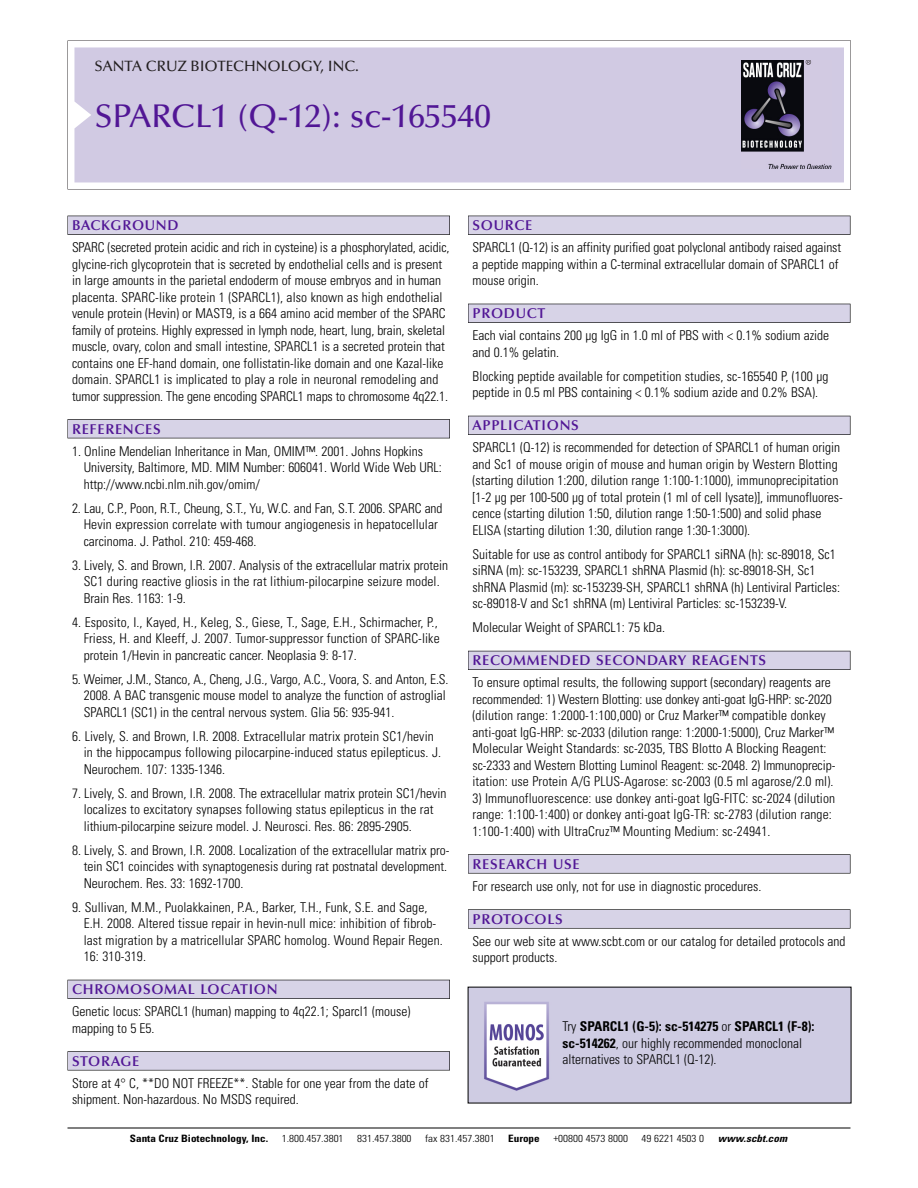
<style>
.page{position:relative;width:918px;height:1188px;background:#fff}
.page>*{position:absolute;margin:0;border:0;box-sizing:border-box;transform-origin:0 0}
.t1{font:500 33px "Optima";color:#511695}
.t2{font:500 15px "Optima";color:#231f20}
.t3{font:600 14.25px "Optima";letter-spacing:.05em;color:#511695}
.t4{font:300 condensed 13.5px/16.5px "Univers";color:#000}
.t5{font:300 condensed 10.2px "Univers";color:#000;scale:1.1 1}
.t6{font:700 condensed 10.2px "Univers";color:#000;scale:1.1 1}
.t7{font:italic 700 condensed 10.2px "Univers";letter-spacing:.005em;color:#000;scale:1.1 1}
.s1{font-weight:700}
</style>
<div class="page">
<svg style="left:68px;top:40px;width:783px;height:149px"></svg>
<div style="left:74px;top:47px;width:770px;height:135px;background:#d1cae3"></div>
<img style="left:741px;top:60px;width:90px;height:108px">
<div style="left:68px;top:216px;width:382px;height:19px;background:#525155"></div>
<div style="left:68px;top:216px;width:381px;height:18px;background:#d7d3e7"></div>
<div style="left:68px;top:419px;width:382px;height:19px;background:#525155"></div>
<div style="left:68px;top:420px;width:381px;height:18px;background:#d7d3e7"></div>
<div style="left:68px;top:980px;width:382px;height:19px;background:#525158"></div>
<div style="left:68px;top:980px;width:381px;height:18px;background:#d7d3e7"></div>
<div style="left:68px;top:1051px;width:382px;height:19px;background:#575759"></div>
<div style="left:68px;top:1052px;width:381px;height:18px;background:#d7d3e7"></div>
<div style="left:468px;top:216px;width:382px;height:19px;background:#525155"></div>
<div style="left:468px;top:216px;width:382px;height:18px;background:#d7d3e7"></div>
<div style="left:468px;top:304px;width:382px;height:19px;background:#515055"></div>
<div style="left:468px;top:304px;width:382px;height:18px;background:#d7d3e7"></div>
<div style="left:468px;top:416px;width:382px;height:19px;background:#525158"></div>
<div style="left:468px;top:416px;width:382px;height:18px;background:#d7d3e7"></div>
<div style="left:468px;top:651px;width:382px;height:19px;background:#54535a"></div>
<div style="left:468px;top:651px;width:382px;height:18px;background:#d7d3e7"></div>
<svg style="left:468px;top:854px;width:382px;height:20px"></svg>
<div style="left:468px;top:855px;width:382px;height:18px;background:#d7d3e7"></div>
<div style="left:468px;top:909px;width:382px;height:20px;background:#666667"></div>
<div style="left:468px;top:910px;width:382px;height:18px;background:#d7d3e7"></div>
<hr style="left:68px;top:1128px;width:782px;height:1px;background:#000">
<img style="left:470px;top:989px;width:379px;height:112px">
<p class="t2" style="left:94px;top:61px;width:266px">SANTA CRUZ BIOTECHNOLOGY, INC.</p>
<h1 class="t1" style="left:94px;top:103px;width:398px">SPARCL1 (Q-12): sc-165540</h1>
<p class="t3" style="left:72px;top:219px;width:108px">BACKGROUND</p>
<p class="t4" style="left:72px;top:240px;width:379px">SPARC (secreted protein acidic and rich in cysteine) is a phosphorylated, acidic, glycine-rich glycoprotein that is secreted by endothelial cells and is present in large amounts in the parietal endoderm of mouse embryos and in human placenta. SPARC-like protein 1 (SPARCL1), also known as high endothelial venule protein (Hevin) or MAST9, is a 664 amino acid member of the SPARC family of proteins. Highly expressed in lymph node, heart, lung, brain, skeletal muscle, ovary, colon and small intestine, SPARCL1 is a secreted protein that contains one EF-hand domain, one follistatin-like domain and one Kazal-like domain. SPARCL1 is implicated to play a role in neuronal remodeling and tumor suppression. The gene encoding SPARCL1 maps to chromosome 4q22.1.</p>
<p class="t3" style="left:72px;top:423px;width:90px">REFERENCES</p>
<p class="t4" style="left:84px;top:444px;width:360px;text-indent:-12px">1. Online Mendelian Inheritance in Man, OMIM™. 2001. Johns Hopkins<br>University, Baltimore, MD. MIM Number: 606041. World Wide Web URL: http://www.ncbi.nlm.nih.gov/omim/</p>
<p class="t4" style="left:84px;top:501px;width:360px;text-indent:-12px">2. Lau, C.P., Poon, R.T., Cheung, S.T., Yu, W.C. and Fan, S.T. 2006. SPARC and<br>Hevin expression correlate with tumour angiogenesis in hepatocellular carcinoma. J. Pathol. 210: 459-468.</p>
<p class="t4" style="left:84px;top:558px;width:366px;text-indent:-12px">3. Lively, S. and Brown, I.R. 2007. Analysis of the extracellular matrix protein<br>SC1 during reactive gliosis in the rat lithium-pilocarpine seizure model.<br>Brain Res. 1163: 1-9.</p>
<p class="t4" style="left:84px;top:615px;width:357px;text-indent:-12px">4. Esposito, I., Kayed, H., Keleg, S., Giese, T., Sage, E.H., Schirmacher, P.,<br>Friess, H. and Kleeff, J. 2007. Tumor-suppressor function of SPARC-like protein 1/Hevin in pancreatic cancer. Neoplasia 9: 8-17.</p>
<p class="t4" style="left:84px;top:672px;width:366px;text-indent:-12px">5. Weimer, J.M., Stanco, A., Cheng, J.G., Vargo, A.C., Voora, S. and Anton, E.S.<br>2008. A BAC transgenic mouse model to analyze the function of astroglial<br>SPARCL1 (SC1) in the central nervous system. Glia 56: 935-941.</p>
<p class="t4" style="left:84px;top:729px;width:359px;text-indent:-12px">6. Lively, S. and Brown, I.R. 2008. Extracellular matrix protein SC1/hevin in the hippocampus following pilocarpine-induced status epilepticus. J.<br>Neurochem. 107: 1335-1346.</p>
<p class="t4" style="left:84px;top:786px;width:364px;text-indent:-12px">7. Lively, S. and Brown, I.R. 2008. The extracellular matrix protein SC1/hevin localizes to excitatory synapses following status epilepticus in the rat lithium-pilocarpine seizure model. J. Neurosci. Res. 86: 2895-2905.</p>
<p class="t4" style="left:84px;top:843px;width:367px;text-indent:-12px">8. Lively, S. and Brown, I.R. 2008. Localization of the extracellular matrix pro&shy;tein SC1 coincides with synaptogenesis during rat postnatal development.<br>Neurochem. Res. 33: 1692-1700.</p>
<p class="t4" style="left:84px;top:900px;width:361px;text-indent:-12px">9. Sullivan, M.M., Puolakkainen, P.A., Barker, T.H., Funk, S.E. and Sage, E.H. 2008. Altered tissue repair in hevin-null mice: inhibition of fibrob&shy;last migration by a matricellular SPARC homolog. Wound Repair Regen.<br>16: 310-319.</p>
<p class="t3" style="left:72px;top:984px;width:207px">CHROMOSOMAL LOCATION</p>
<p class="t4" style="left:72px;top:1004px;width:340px">Genetic locus: SPARCL1 (human) mapping to 4q22.1; Sparcl1 (mouse) mapping to 5 E5.</p>
<p class="t3" style="left:72px;top:1055px;width:69px">STORAGE</p>
<p class="t4" style="left:72px;top:1076px;width:358px">Store at 4° C, **DO NOT FREEZE**. Stable for one year from the date of shipment. Non-hazardous. No MSDS required.</p>
<p class="t3" style="left:473px;top:219px;width:61px">SOURCE</p>
<p class="t4" style="left:473px;top:240px;width:370px">SPARCL1 (Q-12) is an affinity purified goat polyclonal antibody raised against a peptide mapping within a C-terminal extracellular domain of SPARCL1 of mouse origin.</p>
<p class="t3" style="left:473px;top:308px;width:74px">PRODUCT</p>
<p class="t4" style="left:473px;top:328px;width:358px">Each vial contains 200 µg IgG in 1.0 ml of PBS with &lt; 0.1% sodium azide and 0.1% gelatin.</p>
<p class="t4" style="left:473px;top:369px;width:357px">Blocking peptide available for competition studies, sc-165540 P, (100 µg peptide in 0.5 ml PBS containing &lt; 0.1% sodium azide and 0.2% BSA).</p>
<p class="t3" style="left:473px;top:420px;width:108px">APPLICATIONS</p>
<p class="t4" style="left:473px;top:440px;width:372px">SPARCL1 (Q-12) is recommended for detection of SPARCL1 of human origin and Sc1 of mouse origin of mouse and human origin by Western Blotting (starting dilution 1:200, dilution range 1:100-1:1000), immunoprecipitation [1-2 µg per 100-500 µg of total protein (1 ml of cell lysate)], immunofluores&shy;cence (starting dilution 1:50, dilution range 1:50-1:500) and solid phase ELISA (starting dilution 1:30, dilution range 1:30-1:3000).</p>
<p class="t4" style="left:473px;top:547px;width:369px">Suitable for use as control antibody for SPARCL1 siRNA (h): sc-89018, Sc1 siRNA (m): sc-153239, SPARCL1 shRNA Plasmid (h): sc-89018-SH, Sc1 shRNA Plasmid (m): sc-153239-SH, SPARCL1 shRNA (h) Lentiviral Particles: sc-89018-V and Sc1 shRNA (m) Lentiviral Particles: sc-153239-V.</p>
<p class="t4" style="left:473px;top:620px;width:194px">Molecular Weight of SPARCL1: 75 kDa.</p>
<p class="t3" style="left:473px;top:655px;width:295px">RECOMMENDED SECONDARY REAGENTS</p>
<p class="t4" style="left:473px;top:675px;width:364px">To ensure optimal results, the following support (secondary) reagents are recommended: 1) Western Blotting: use donkey anti-goat IgG-HRP: sc-2020 (dilution range: 1:2000-1:100,000) or Cruz Marker™ compatible donkey anti-goat IgG-HRP: sc-2033 (dilution range: 1:2000-1:5000), Cruz Marker™ Molecular Weight Standards: sc-2035, TBS Blotto A Blocking Reagent: sc-2333 and Western Blotting Luminol Reagent: sc-2048. 2) Immunoprecip&shy;itation: use Protein A/G PLUS-Agarose: sc-2003 (0.5 ml agarose/2.0 ml).</p>
<p class="t4" style="left:473px;top:791px;width:364px">3) Immunofluorescence: use donkey anti-goat IgG-FITC: sc-2024 (dilution range: 1:100-1:400) or donkey anti-goat IgG-TR: sc-2783 (dilution range:<br>1:100-1:400) with UltraCruz™ Mounting Medium: sc-24941.</p>
<p class="t3" style="left:473px;top:858px;width:109px">RESEARCH USE</p>
<p class="t4" style="left:473px;top:879px;width:290px">For research use only, not for use in diagnostic procedures.</p>
<p class="t3" style="left:473px;top:913px;width:92px">PROTOCOLS</p>
<p class="t4" style="left:473px;top:934px;width:375px">See our web site at www.scbt.com or our catalog for detailed protocols and support products.</p>
<p class="t4" style="left:563px;top:1019px;width:253px">Try <span class="s1">SPARCL1 (G-5): sc-514275</span> or <span class="s1">SPARCL1 (F-8): sc-514262</span>, our highly recommended monoclonal alternatives to SPARCL1 (Q-12).</p>
<p class="t6" style="left:130px;top:1135px;width:127px">Santa Cruz Biotechnology, Inc.</p>
<p class="t5" style="left:282px;top:1135px;width:58px">1.800.457.3801</p>
<p class="t5" style="left:357px;top:1135px;width:51px">831.457.3800</p>
<p class="t5" style="left:425px;top:1135px;width:65px">fax 831.457.3801</p>
<p class="t6" style="left:508px;top:1135px;width:30px">Europe</p>
<p class="t5" style="left:553px;top:1135px;width:69px">+00800 4573 8000</p>
<p class="t5" style="left:642px;top:1135px;width:58px">49 6221 4503 0</p>
<p class="t7" style="left:718px;top:1135px;width:64px">www.scbt.com</p>
</div>
